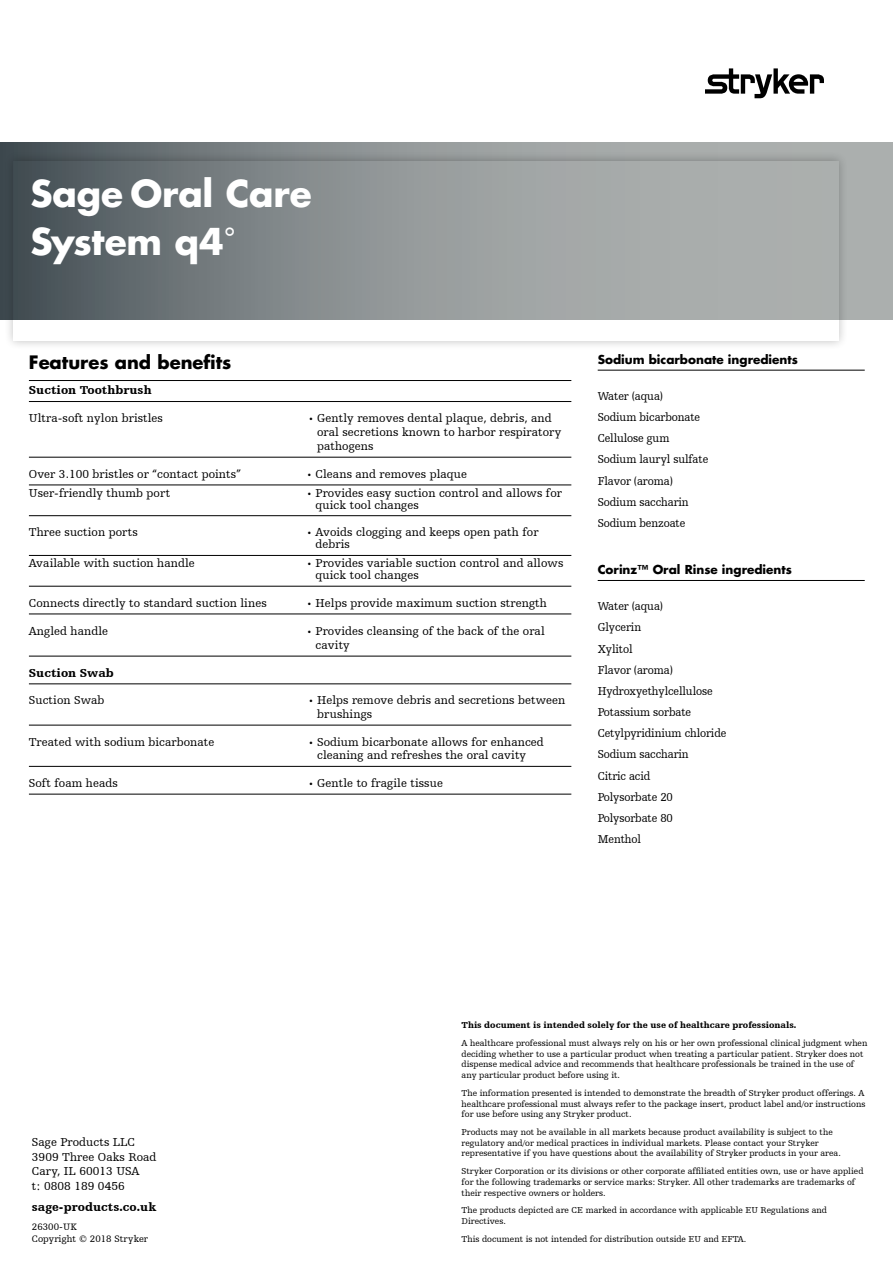
<style>
.page{position:relative;width:893px;height:1263px;background:#fff}
.page>*{position:absolute;margin:0;border:0;box-sizing:border-box;transform-origin:0 0}
.Headline{font:700 36px/48px "Futura For Stryker";letter-spacing:-.005em;color:#fff}
.t1{font:700 18px "Futura For Stryker";color:#000}
.Back_Address{font:12px/12px "Humanist Slabserif 712 BT";letter-spacing:.005em;color:#000}
.Back_Address-2{font:12px "Humanist Slabserif 712 BT";letter-spacing:.005em;color:#000;scale:.95 1}
.Paragraph_Style_1{font:700 12px "Futura For Stryker";color:#000}
.Back_Address-3{font:900 12px "Humanist Slabserif 712 BT";letter-spacing:.005em;color:#000}
.t2{font:9.75px "Humanist Slabserif 712 BT";letter-spacing:.005em;color:#000}
.t3{font:9px/10.8px "Humanist Slabserif 712 BT";color:#000}
.t4{font:900 9px "Humanist Slabserif 712 BT";color:#000}
.s1{font-family:"Humanist Slabserif 712 BT";font-weight:400}
.s2{font-family:"Myriad Pro"}
</style>
<div class="page">
<svg style="left:0;top:142px;width:893px;height:177px;background:#979c9c"></svg>
<hr style="left:598px;top:370px;width:267px;height:1px;background:#000">
<hr style="left:598px;top:580px;width:267px;height:1px;background:#000">
<div style="left:4px;top:151px;width:844px;height:199px;background:#000;opacity:.25"></div>
<svg style="left:14px;top:161px;width:825px;height:180px;background:#999e9f"></svg>
<svg style="left:705px;top:68px;width:119px;height:30px"></svg>
<hr style="left:29px;top:380px;width:542px;height:1px;background:#000">
<hr style="left:29px;top:401px;width:542px;height:1px;background:#000">
<hr style="left:29px;top:457px;width:542px;height:1px;background:#000">
<hr style="left:29px;top:485px;width:542px;height:1px;background:#000">
<hr style="left:29px;top:515px;width:542px;height:1px;background:#000">
<hr style="left:29px;top:555px;width:542px;height:1px;background:#000">
<hr style="left:29px;top:586px;width:542px;height:1px;background:#000">
<hr style="left:29px;top:614px;width:542px;height:1px;background:#000">
<hr style="left:29px;top:656px;width:542px;height:1px;background:#000">
<hr style="left:29px;top:683px;width:542px;height:1px;background:#000">
<hr style="left:29px;top:725px;width:542px;height:1px;background:#000">
<hr style="left:29px;top:766px;width:542px;height:1px;background:#000">
<hr style="left:29px;top:794px;width:542px;height:1px;background:#000">
<p class="Headline" style="left:30px;top:169px;width:283px">Sage Oral Care<br>System q4<span class="s1">˚</span></p>
<p class="t1" style="left:29px;top:350px;width:204px">Features and benefits</p>
<p class="Back_Address-3" style="left:29px;top:383px;width:124px">Suction Toothbrush</p>
<p class="Back_Address" style="left:29px;top:412px;width:136px">Ultra-soft nylon bristles</p>
<p class="Back_Address" style="left:317px;top:411px;width:246px;line-height:14px;text-indent:-8px"><span class="s2">•</span> Gently removes dental plaque, debris, and oral secretions known to harbor respiratory pathogens</p>
<p class="Back_Address" style="left:29px;top:468px;width:214px">Over 3.100 bristles or “contact points”</p>
<p class="Back_Address" style="left:308px;top:468px;width:161px"><span class="s2">•</span> Cleans and removes plaque</p>
<p class="Back_Address" style="left:29px;top:486px;width:143px">User-friendly thumb port</p>
<p class="Back_Address" style="left:316px;top:486px;width:248px;text-indent:-8px"><span class="s2">•</span> Provides easy suction control and allows for quick tool changes</p>
<p class="Back_Address" style="left:29px;top:526px;width:110px">Three suction ports</p>
<p class="Back_Address" style="left:316px;top:526px;width:224px;text-indent:-8px"><span class="s2">•</span> Avoids clogging and keeps open path for debris</p>
<p class="Back_Address" style="left:29px;top:557px;width:167px">Available with suction handle</p>
<p class="Back_Address" style="left:316px;top:557px;width:249px;text-indent:-8px"><span class="s2">•</span> Provides variable suction control and allows quick tool changes</p>
<p class="Back_Address" style="left:29px;top:597px;width:239px">Connects directly to standard suction lines</p>
<p class="Back_Address" style="left:308px;top:597px;width:241px"><span class="s2">•</span> Helps provide maximum suction strength</p>
<p class="Back_Address" style="left:29px;top:624px;width:81px">Angled handle</p>
<p class="Back_Address" style="left:316px;top:623px;width:231px;line-height:14.4px;text-indent:-8px"><span class="s2">•</span> Provides cleansing of the back of the oral cavity</p>
<p class="Back_Address-3" style="left:29px;top:665px;width:86px">Suction Swab</p>
<p class="Back_Address" style="left:29px;top:694px;width:77px">Suction Swab</p>
<p class="Back_Address" style="left:317px;top:693px;width:250px;line-height:13.5px;text-indent:-8px"><span class="s2">•</span> Helps remove debris and secretions between brushings</p>
<p class="Back_Address" style="left:29px;top:735px;width:187px">Treated with sodium bicarbonate</p>
<p class="Back_Address" style="left:317px;top:735px;width:228px;line-height:13.5px;text-indent:-8px"><span class="s2">•</span> Sodium bicarbonate allows for enhanced cleaning and refreshes the oral cavity</p>
<p class="Back_Address" style="left:29px;top:777px;width:90px">Soft foam heads</p>
<p class="Back_Address" style="left:309px;top:777px;width:135px"><span class="s2">•</span> Gentle to fragile tissue</p>
<p class="Paragraph_Style_1" style="left:598px;top:351px;width:202px">Sodium bicarbonate ingredients</p>
<p class="Back_Address-2" style="left:598px;top:389px;width:70px">Water (aqua)</p>
<p class="Back_Address-2" style="left:598px;top:410px;width:109px">Sodium bicarbonate</p>
<p class="Back_Address-2" style="left:598px;top:431px;width:77px">Cellulose gum</p>
<p class="Back_Address-2" style="left:598px;top:452px;width:118px">Sodium lauryl sulfate</p>
<p class="Back_Address-2" style="left:598px;top:473px;width:81px">Flavor (aroma)</p>
<p class="Back_Address-2" style="left:598px;top:494px;width:97px">Sodium saccharin</p>
<p class="Back_Address-2" style="left:598px;top:516px;width:94px">Sodium benzoate</p>
<p class="Paragraph_Style_1" style="left:598px;top:562px;width:196px">Corinz™ Oral Rinse ingredients</p>
<p class="Back_Address-2" style="left:598px;top:599px;width:70px">Water (aqua)</p>
<p class="Back_Address-2" style="left:598px;top:620px;width:47px">Glycerin</p>
<p class="Back_Address-2" style="left:598px;top:641px;width:38px">Xylitol</p>
<p class="Back_Address-2" style="left:598px;top:662px;width:81px">Flavor (aroma)</p>
<p class="Back_Address-2" style="left:598px;top:684px;width:123px">Hydroxyethylcellulose</p>
<p class="Back_Address-2" style="left:598px;top:705px;width:100px">Potassium sorbate</p>
<p class="Back_Address-2" style="left:598px;top:726px;width:137px">Cetylpyridinium chloride</p>
<p class="Back_Address-2" style="left:598px;top:747px;width:97px">Sodium saccharin</p>
<p class="Back_Address-2" style="left:598px;top:768px;width:57px">Citric acid</p>
<p class="Back_Address-2" style="left:598px;top:789px;width:81px">Polysorbate 20</p>
<p class="Back_Address-2" style="left:598px;top:810px;width:81px">Polysorbate 80</p>
<p class="Back_Address-2" style="left:598px;top:832px;width:47px">Menthol</p>
<p class="Back_Address" style="left:32px;top:1136px;width:105px">Sage Products LLC</p>
<p class="Back_Address" style="left:32px;top:1150px;width:126px">3909 Three Oaks Road</p>
<p class="Back_Address" style="left:32px;top:1165px;width:109px">Cary, IL 60013 USA</p>
<p class="Back_Address" style="left:32px;top:1179px;width:94px">t: 0808 189 0456</p>
<p class="Back_Address-3" style="left:32px;top:1199px;width:126px">sage-products.co.uk</p>
<p class="t2" style="left:32px;top:1221px;width:46px">26300-UK</p>
<p class="t2" style="left:32px;top:1232px;width:118px">Copyright © 2018 Stryker</p>
<p class="t4" style="left:462px;top:1019px;width:336px">This document is intended solely for the use of healthcare professionals.</p>
<p class="t3" style="left:462px;top:1037px;width:407px">A healthcare professional must always rely on his or her own professional clinical judgment when deciding whether to use a particular product when treating a particular patient. Stryker does not dispense medical advice and recommends that healthcare professionals be trained in the use of any particular product before using it.</p>
<p class="t3" style="left:462px;top:1087px;width:405px;text-align:justify">The information presented is intended to demonstrate the breadth of Stryker product offerings. A healthcare professional must always refer to the package insert, product label and/or instructions for use before using any Stryker product.</p>
<p class="t3" style="left:462px;top:1126px;width:381px">Products may not be available in all markets because product availability is subject to the regulatory and/or medical practices in individual markets. Please contact your Stryker representative if you have questions about the availability of Stryker products in your area.</p>
<p class="t3" style="left:462px;top:1165px;width:403px">Stryker Corporation or its divisions or other corporate affiliated entities own, use or have applied for the following trademarks or service marks: Stryker. All other trademarks are trademarks of their respective owners or holders.</p>
<p class="t3" style="left:462px;top:1205px;width:367px">The products depicted are CE marked in accordance with applicable EU Regulations and<br>Directives.</p>
<p class="t3" style="left:462px;top:1233px;width:286px">This document is not intended for distribution outside EU and EFTA.</p>
</div>
